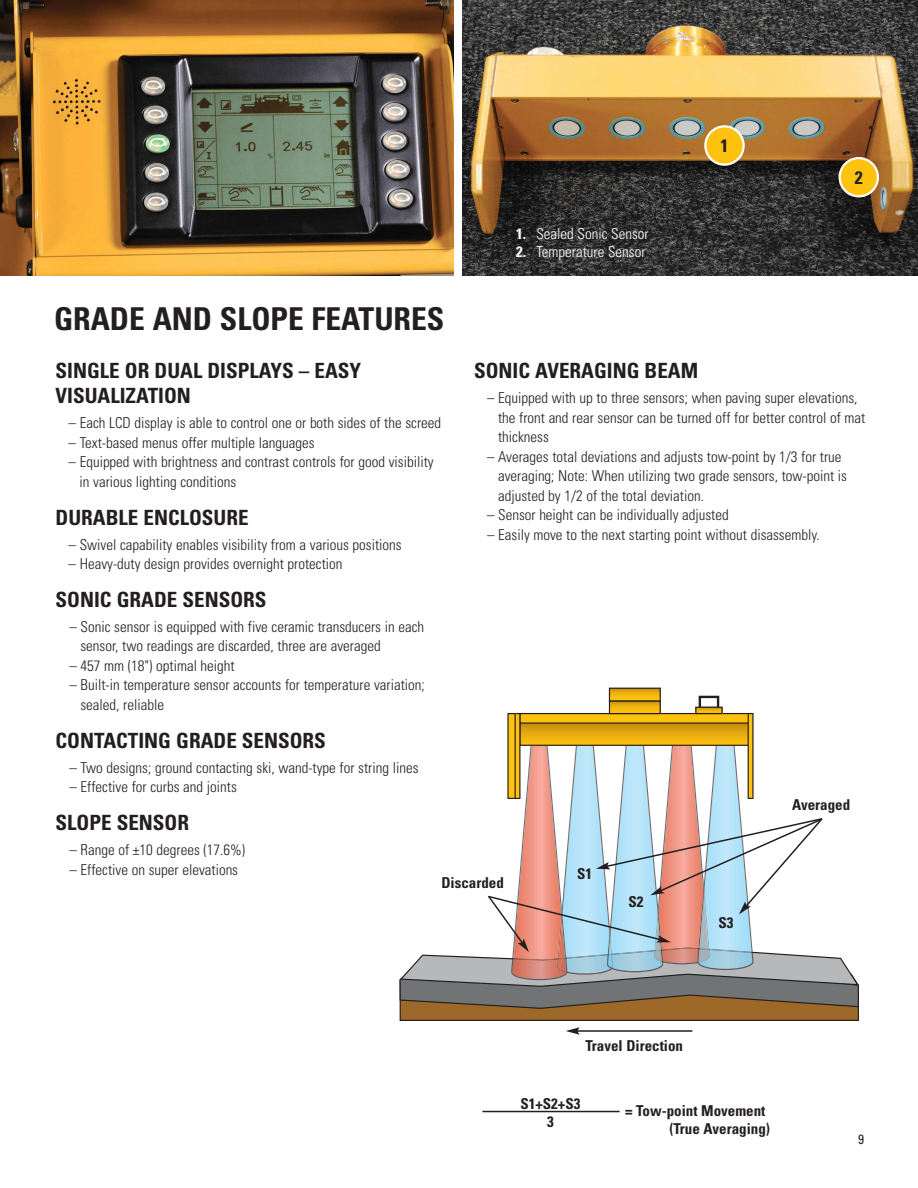
<style>
.page{position:relative;width:918px;height:1188px;background:#fff}
.page>*{position:absolute;margin:0;border:0;box-sizing:border-box;transform-origin:0 0}
.t1{font:700 condensed 31.5px "Univers";color:#231f20}
.t2{font:700 condensed 21px/25.2px "Univers";color:#231f20}
.t3{font:700 condensed 18px "Univers";color:#231f20}
.t4{font:300 condensed 15px/19.5px "Univers";color:#231f20}
.t5{font:700 condensed 15px/18px "Univers";color:#231f20;text-align:center}
.t6{font:300 condensed 15px "Univers";color:#fff}
.t7{font:condensed 13.5px "Univers";color:#231f20}
.s1{font-weight:700}
</style>
<div class="page">
<img style="left:463px;top:0;width:455px;height:275px">
<img style="left:0;top:0;width:453px;height:275px">
<svg style="left:399px;top:688px;width:460px;height:333px"></svg>
<hr style="left:577px;top:1030px;width:115px;height:2px;background:#231f20">
<svg style="left:566px;top:1027px;width:14px;height:8px"></svg>
<hr style="left:482px;top:1111px;width:138px;height:1px;background:#231f20">
<svg style="left:839px;top:157px;width:40px;height:40px;background:#e0b239"></svg>
<svg style="left:704px;top:125px;width:41px;height:41px;background:#e1b642"></svg>
<h1 class="t1" style="left:54px;top:307px;width:392px">GRADE AND SLOPE FEATURES</h1>
<p class="t6" style="left:516px;top:228px;width:134px"><span class="s1">1.</span> Sealed Sonic Sensor</p>
<p class="t6" style="left:516px;top:246px;width:131px"><span class="s1">2.</span> Temperature Sensor</p>
<p class="t3" style="left:721px;top:139px;width:9px">1</p>
<p class="t3" style="left:855px;top:171px;width:9px">2</p>
<h2 class="t2" style="left:56px;top:360px;width:307px">SINGLE OR DUAL DISPLAYS – EASY<br>VISUALIZATION</h2>
<p class="t4" style="left:69px;top:415px;width:374px">– Each LCD display is able to control one or both sides of the screed</p>
<p class="t4" style="left:69px;top:434px;width:248px">– Text-based menus offer multiple languages</p>
<p class="t4" style="left:80px;top:454px;width:356px;text-indent:-11px">– Equipped with brightness and contrast controls for good visibility in various lighting conditions</p>
<h2 class="t2" style="left:56px;top:507px;width:194px">DURABLE ENCLOSURE</h2>
<p class="t4" style="left:69px;top:536px;width:335px">– Swivel capability enables visibility from a various positions</p>
<p class="t4" style="left:69px;top:556px;width:275px">– Heavy-duty design provides overnight protection</p>
<h2 class="t2" style="left:56px;top:589px;width:212px">SONIC GRADE SENSORS</h2>
<p class="t4" style="left:80px;top:618px;width:345px;text-indent:-11px">– Sonic sensor is equipped with five ceramic transducers in each sensor, two readings are discarded, three are averaged</p>
<p class="t4" style="left:69px;top:657px;width:167px">– 457 mm (18") optimal height</p>
<p class="t4" style="left:80px;top:677px;width:346px;text-indent:-11px">– Built-in temperature sensor accounts for temperature variation; sealed, reliable</p>
<h2 class="t2" style="left:56px;top:730px;width:272px">CONTACTING GRADE SENSORS</h2>
<p class="t4" style="left:69px;top:759px;width:351px">– Two designs; ground contacting ski, wand-type for string lines</p>
<p class="t4" style="left:69px;top:779px;width:169px">– Effective for curbs and joints</p>
<h2 class="t2" style="left:56px;top:812px;width:135px">SLOPE SENSOR</h2>
<p class="t4" style="left:69px;top:841px;width:177px">– Range of ±10 degrees (17.6%)</p>
<p class="t4" style="left:69px;top:861px;width:170px">– Effective on super elevations</p>
<h2 class="t2" style="left:474px;top:360px;width:226px">SONIC AVERAGING BEAM</h2>
<p class="t4" style="left:498px;top:390px;width:369px;text-indent:-11px">– Equipped with up to three sensors; when paving super elevations, the front and rear sensor can be turned off for better control of mat thickness</p>
<p class="t4" style="left:498px;top:448px;width:351px;text-indent:-11px">– Averages total deviations and adjusts tow-point by 1/3 for true averaging; Note: When utilizing two grade sensors, tow-point is adjusted by 1/2 of the total deviation.</p>
<p class="t4" style="left:487px;top:507px;width:243px">– Sensor height can be individually adjusted</p>
<p class="t4" style="left:487px;top:526px;width:334px">– Easily move to the next starting point without disassembly.</p>
<p class="t5" style="left:792px;top:798px;width:60px">Averaged</p>
<p class="t5" style="left:577px;top:866px;width:16px">S1</p>
<p class="t5" style="left:441px;top:875px;width:64px">Discarded</p>
<p class="t5" style="left:629px;top:895px;width:16px">S2</p>
<p class="t5" style="left:718px;top:915px;width:16px">S3</p>
<p class="t5" style="left:586px;top:1039px;width:99px">Travel Direction</p>
<p class="t5" style="left:520px;top:1096px;width:61px">S1+S2+S3<br>3</p>
<p class="t5" style="left:669px;top:1103px;width:102px;text-align:left;text-indent:-44px">= Tow-point Movement (True Averaging)</p>
<p class="t7" style="left:858px;top:1134px;width:7px">9</p>
</div>
